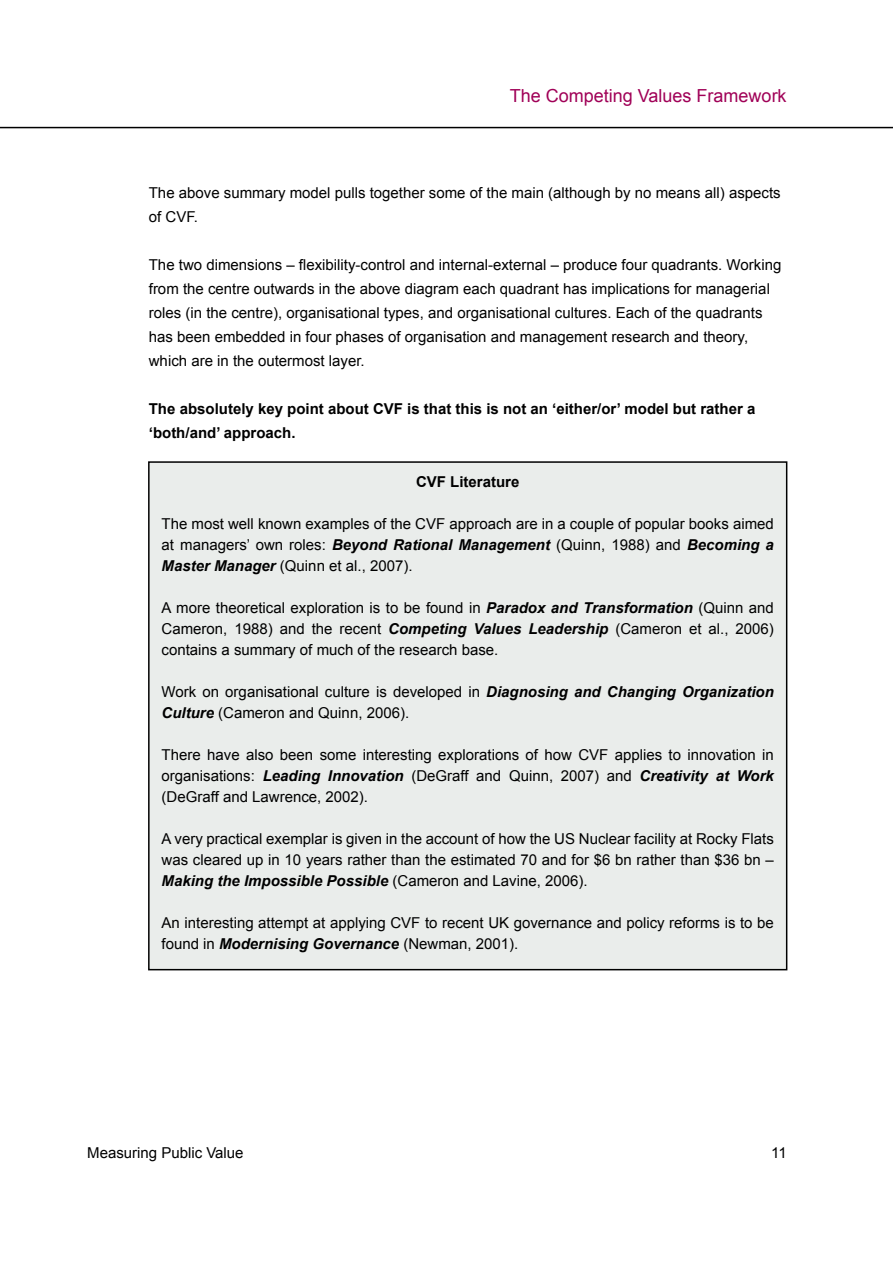
<style>
.page{position:relative;width:893px;height:1263px;background:#fff}
.page>*{position:absolute;margin:0;border:0;box-sizing:border-box;transform-origin:0 0}
.t1{font:18px "Arial";color:#a00057}
.t2{font:15px/21px "Arial";color:#000}
.t3{font:700 15px/24px "Arial";color:#000}
.s1{font-weight:700;font-style:italic}
</style>
<div class="page">
<hr style="left:0;top:127px;width:893px;height:1px;background:#000">
<div style="left:149px;top:462px;width:638px;height:508px;background:#eaedeb"></div>
<div style="left:148px;top:461px;width:639px;height:509px;border:2px solid #000"></div>
<p class="t1" style="left:510px;top:84px;width:278px">The Competing Values Framework</p>
<p class="t2" style="left:149px;top:181px;width:633px;line-height:24px">The above summary model pulls together some of the main (although by no means all) aspects of CVF.</p>
<p class="t2" style="left:149px;top:253px;width:634px;line-height:24px">The two dimensions – flexibility-control and internal-external – produce four quadrants. Working from the centre outwards in the above diagram each quadrant has implications for managerial roles (in the centre), organisational types, and organisational cultures. Each of the quadrants has been embedded in four phases of organisation and management research and theory, which are in the outermost layer.</p>
<p class="t3" style="left:149px;top:397px;width:608px">The absolutely key point about CVF is that this is not an ‘either/or’ model but rather a ‘both/and’ approach.</p>
<p class="t3" style="left:416px;top:470px;width:105px">CVF Literature</p>
<p class="t2" style="left:162px;top:514px;width:614px;text-align:justify">The most well known examples of the CVF approach are in a couple of popular books aimed at managers’ own roles: <span class="s1">Beyond Rational Management</span> (Quinn, 1988) and <span class="s1">Becoming a Master Manager</span> (Quinn et al., 2007).</p>
<p class="t2" style="left:162px;top:598px;width:614px;text-align:justify">A more theoretical exploration is to be found in <span class="s1">Paradox and Transformation</span> (Quinn and Cameron, 1988) and the recent <span class="s1">Competing Values Leadership</span> (Cameron et al., 2006) contains a summary of much of the research base.</p>
<p class="t2" style="left:162px;top:682px;width:614px">Work on organisational culture is developed in <span class="s1">Diagnosing and Changing Organization<br>Culture</span> (Cameron and Quinn, 2006).</p>
<p class="t2" style="left:162px;top:745px;width:614px;text-align:justify">There have also been some interesting explorations of how CVF applies to innovation in organisations: <span class="s1">Leading Innovation</span> (DeGraff and Quinn, 2007) and <span class="s1">Creativity at Work </span>(DeGraff and Lawrence, 2002).</p>
<p class="t2" style="left:162px;top:829px;width:614px;text-align:justify">A very practical exemplar is given in the account of how the US Nuclear facility at Rocky Flats was cleared up in 10 years rather than the estimated 70 and for $6 bn rather than $36 bn – <span class="s1">Making the Impossible Possible</span> (Cameron and Lavine, 2006).</p>
<p class="t2" style="left:162px;top:913px;width:614px">An interesting attempt at applying CVF to recent UK governance and policy reforms is to be found in <span class="s1">Modernising Governance</span> (Newman, 2001).</p>
<p class="t2" style="left:87px;top:1142px;width:158px">Measuring Public Value</p>
<p class="t2" style="left:771px;top:1142px;width:17px">11</p>
</div>
